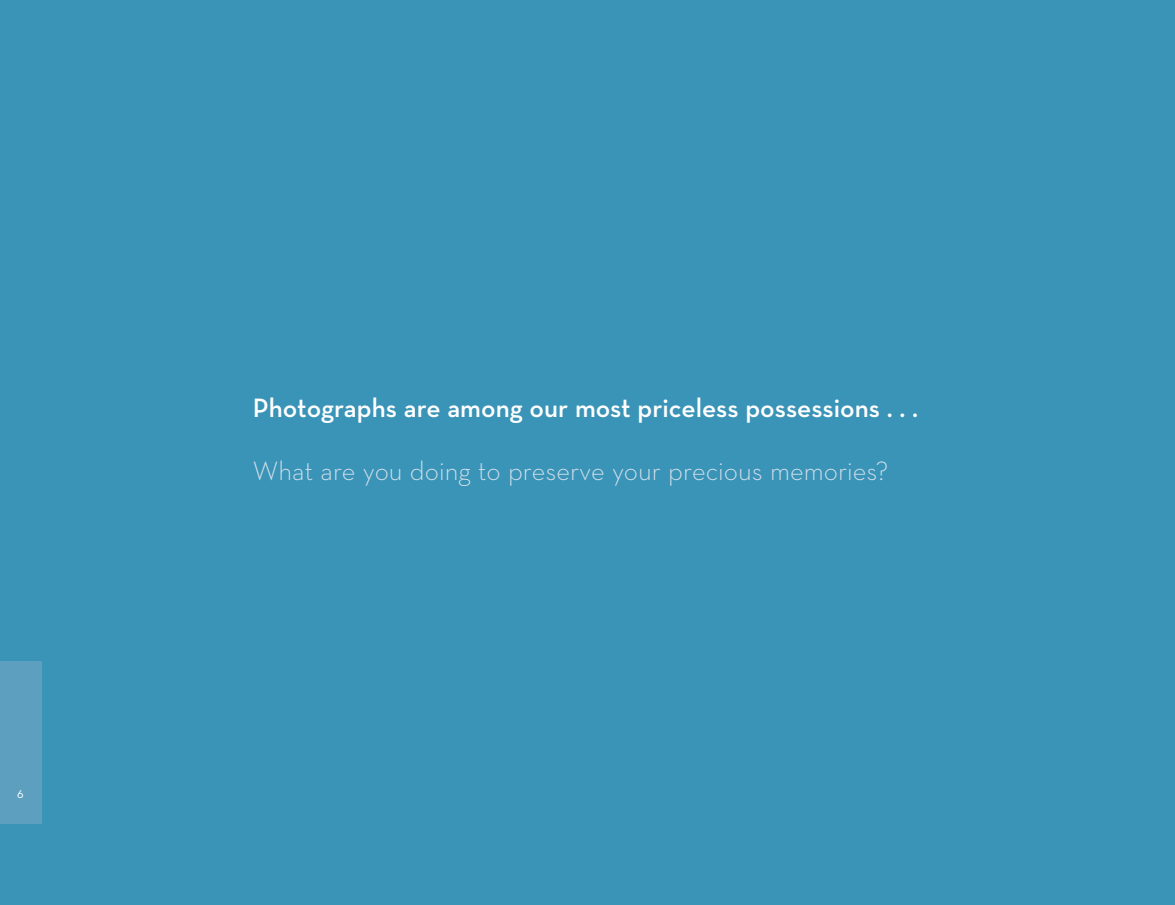
<style>
.page{position:relative;width:1175px;height:905px;background:#fff}
.page>*{position:absolute;margin:0;border:0;box-sizing:border-box;transform-origin:0 0}
.t1{font:600 27px "Neutra Text";color:#fff}
.t2{font:300 27px "Neutra Text";color:#d5e1eb}
.t3{font:12.75px "Neutra Text";color:#fff}
</style>
<div class="page">
<div style="left:0;top:0;width:1174px;height:904px;background:#3a94b7"></div>
<div style="left:0;top:662px;width:42px;height:162px;background:#5d9fbf"></div>
<p class="t3" style="left:17px;top:789px;width:8px">6</p>
<p class="t1" style="left:253px;top:397px;width:667px">Photographs are among our most priceless possessions . . .</p>
<p class="t2" style="left:253px;top:460px;width:636px">What are you doing to preserve your precious memories?</p>
</div>
